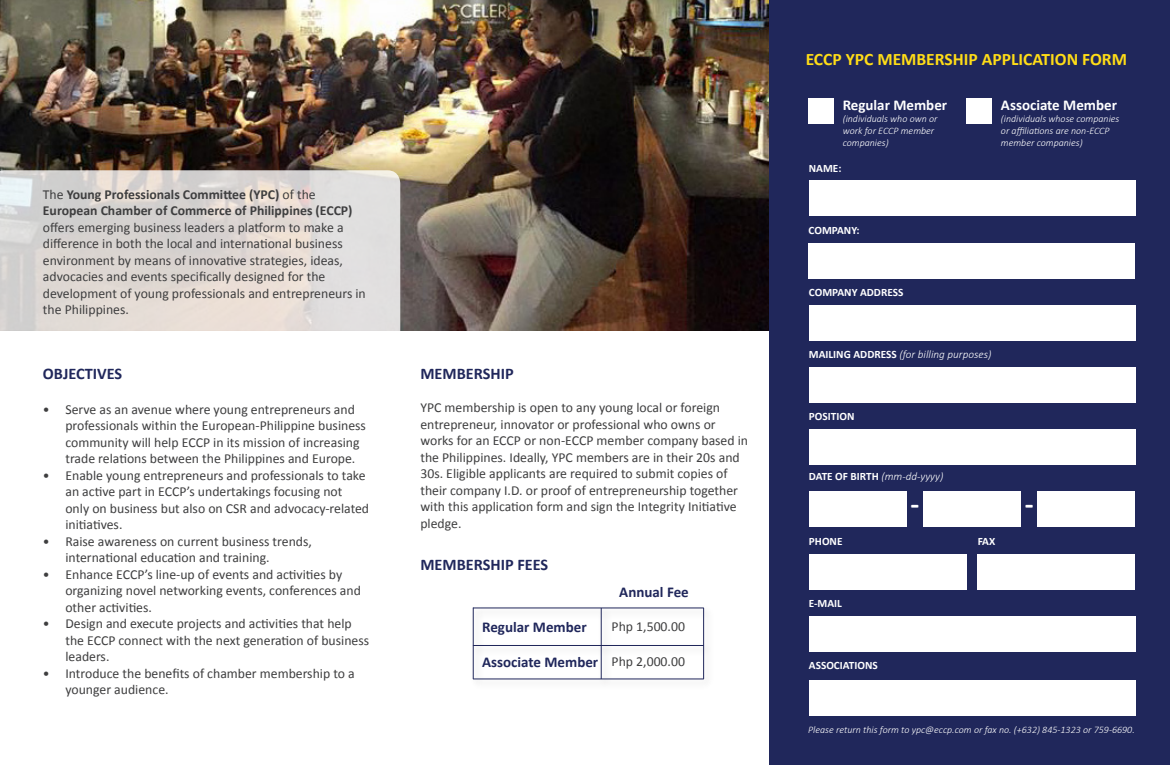
<style>
.page{position:relative;width:1170px;height:765px;background:#fff}
.page>*{position:absolute;margin:0;border:0;box-sizing:border-box;transform-origin:0 0}
.Body_Text{font:700 28.88px "Calibri";color:#fff}
.Body_Text-2{font:700 17.5px "Calibri";color:#ffdd17}
.Body_Text-3{font:700 16.25px "Calibri";color:#20275b}
.Body_Text-4{font:700 15px "Calibri";color:#20275b}
.Body_Text-5{font:700 15px "Calibri";color:#fff}
.Body_Text-6{font:13.75px/16.5px "Calibri";color:#3e3e3f}
.Body_Text-7{font:700 11.25px "Calibri";color:#fff}
.Body_Text-8{font:italic 300 11.25px "Calibri";color:#fff}
.Body_Text-9{font:italic 300 10px/12px "Calibri";color:#fff}
.s1{font-weight:700}
.s2{font-weight:700;font-style:normal}
</style>
<div class="page">
<img style="left:0;top:0;width:770px;height:331px">
<div style="left:770px;top:0;width:400px;height:765px;background:#20275b"></div>
<svg style="left:0;top:170px;width:400px;height:161px;background:#ddd8d4"></svg>
<div style="left:809px;top:180px;width:326px;height:36px;background:#fff"></div>
<div style="left:809px;top:243px;width:326px;height:36px;background:#fff"></div>
<div style="left:809px;top:305px;width:326px;height:36px;background:#fff"></div>
<div style="left:809px;top:367px;width:326px;height:36px;background:#fff"></div>
<div style="left:978px;top:554px;width:157px;height:36px;background:#fff"></div>
<div style="left:809px;top:554px;width:157px;height:36px;background:#fff"></div>
<div style="left:809px;top:429px;width:326px;height:36px;background:#fff"></div>
<div style="left:809px;top:616px;width:326px;height:36px;background:#fff"></div>
<div style="left:809px;top:680px;width:326px;height:36px;background:#fff"></div>
<div style="left:809px;top:491px;width:97px;height:36px;background:#fff"></div>
<div style="left:923px;top:491px;width:98px;height:36px;background:#fff"></div>
<div style="left:1038px;top:491px;width:97px;height:36px;background:#fff"></div>
<div style="left:809px;top:98px;width:25px;height:26px;background:#fff"></div>
<div style="left:966px;top:98px;width:26px;height:26px;background:#fff"></div>
<div style="left:471px;top:642px;width:242px;height:15px;background:#fbfbfb"></div>
<hr style="left:473px;top:645px;width:231px;height:1px;background:#20275b">
<div style="left:471px;top:605px;width:242px;height:14px;background:#231f20;opacity:.35"></div>
<hr style="left:473px;top:608px;width:231px;height:1px;background:#20275b">
<div style="left:598px;top:606px;width:14px;height:83px;background:#231f20;opacity:.35"></div>
<hr style="left:601px;top:608px;width:1px;height:71px;background:#20275b">
<div style="left:700px;top:606px;width:15px;height:83px;background:#231f20;opacity:.35"></div>
<hr style="left:703px;top:608px;width:1px;height:71px;background:#20275b">
<div style="left:470px;top:606px;width:14px;height:82px;background:#231f20;opacity:.35"></div>
<hr style="left:473px;top:608px;width:1px;height:71px;background:#20275b">
<div style="left:471px;top:676px;width:242px;height:14px;background:#231f20;opacity:.35"></div>
<hr style="left:473px;top:679px;width:231px;height:1px;background:#20275b">
<p class="Body_Text-6" style="left:43px;top:186px;width:324px">The <span class="s1">Young Professionals Committee (YPC)</span> of the <span class="s1">European Chamber of Commerce of Philippines (ECCP) </span>offers emerging business leaders a platform to make a difference in both the local and international business environment by means of innovative strategies, ideas, advocacies and events specifically designed for the development of young professionals and entrepreneurs in the Philippines.</p>
<p class="Body_Text-3" style="left:43px;top:364px;width:81px">OBJECTIVES</p>
<p class="Body_Text-6" style="left:65px;top:400px;width:302px;text-indent:-22px">• Serve as an avenue where young entrepreneurs and professionals within the European-Philippine business community will help ECCP in its mission of increasing trade relations between the Philippines and Europe.</p>
<p class="Body_Text-6" style="left:65px;top:466px;width:305px;text-indent:-22px">• Enable young entrepreneurs and professionals to take an active part in ECCP’s undertakings focusing not only on business but also on CSR and advocacy-related initiatives.</p>
<p class="Body_Text-6" style="left:65px;top:532px;width:248px;text-indent:-22px">• Raise awareness on current business trends, international education and training.</p>
<p class="Body_Text-6" style="left:65px;top:565px;width:297px;text-indent:-22px">• Enhance ECCP’s line-up of events and activities by organizing novel networking events, conferences and other activities.</p>
<p class="Body_Text-6" style="left:65px;top:615px;width:305px;text-indent:-22px">• Design and execute projects and activities that help the ECCP connect with the next generation of business leaders.</p>
<p class="Body_Text-6" style="left:65px;top:664px;width:291px;text-indent:-22px">• Introduce the benefits of chamber membership to a younger audience.</p>
<p class="Body_Text-3" style="left:420px;top:364px;width:95px">MEMBERSHIP</p>
<p class="Body_Text-6" style="left:420px;top:399px;width:329px">YPC membership is open to any young local or foreign entrepreneur, innovator or professional who owns or works for an ECCP or non-ECCP member company based in the Philippines. Ideally, YPC members are in their 20s and 30s. Eligible applicants are required to submit copies of their company I.D. or proof of entrepreneurship together with this application form and sign the Integrity Initiative pledge.</p>
<p class="Body_Text-3" style="left:420px;top:554px;width:129px">MEMBERSHIP FEES</p>
<p class="Body_Text-4" style="left:482px;top:618px;width:106px">Regular Member</p>
<p class="Body_Text-4" style="left:482px;top:652px;width:118px">Associate Member</p>
<p class="Body_Text-4" style="left:619px;top:582px;width:71px">Annual Fee</p>
<p class="Body_Text-6" style="left:612px;top:618px;width:75px">Php 1,500.00</p>
<p class="Body_Text-6" style="left:612px;top:652px;width:75px">Php 2,000.00</p>
<p class="Body_Text-2" style="left:806px;top:48px;width:323px">ECCP YPC MEMBERSHIP APPLICATION FORM</p>
<p class="Body_Text-5" style="left:843px;top:95px;width:106px">Regular Member</p>
<p class="Body_Text-9" style="left:843px;top:112px;width:96px">(individuals who own or work for ECCP member companies)</p>
<p class="Body_Text-7" style="left:809px;top:161px;width:34px">NAME:</p>
<p class="Body_Text-5" style="left:1001px;top:95px;width:118px">Associate Member</p>
<p class="Body_Text-9" style="left:1001px;top:112px;width:120px">(individuals whose companies or affiliations are non-ECCP member companies)</p>
<p class="Body_Text-7" style="left:809px;top:223px;width:52px">COMPANY:</p>
<p class="Body_Text-7" style="left:809px;top:285px;width:96px">COMPANY ADDRESS</p>
<p class="Body_Text-8" style="left:809px;top:347px;width:184px"><span class="s2">MAILING ADDRESS</span> (for billing purposes)</p>
<p class="Body_Text-7" style="left:809px;top:410px;width:47px">POSITION</p>
<p class="Body_Text-8" style="left:809px;top:469px;width:136px"><span class="s2">DATE OF BIRTH</span> (mm-dd-yyyy)</p>
<p class="Body_Text" style="left:910px;top:486px;width:10px">-</p>
<p class="Body_Text" style="left:1025px;top:486px;width:10px">-</p>
<p class="Body_Text-7" style="left:809px;top:534px;width:35px">PHONE</p>
<p class="Body_Text-7" style="left:809px;top:596px;width:35px">E-MAIL</p>
<p class="Body_Text-7" style="left:809px;top:658px;width:70px">ASSOCIATIONS</p>
<p class="Body_Text-7" style="left:978px;top:534px;width:19px">FAX</p>
<p class="Body_Text-9" style="left:808px;top:723px;width:328px">Please return this form to ypc@eccp.com or fax no. (+632) 845-1323 or 759-6690.</p>
</div>
